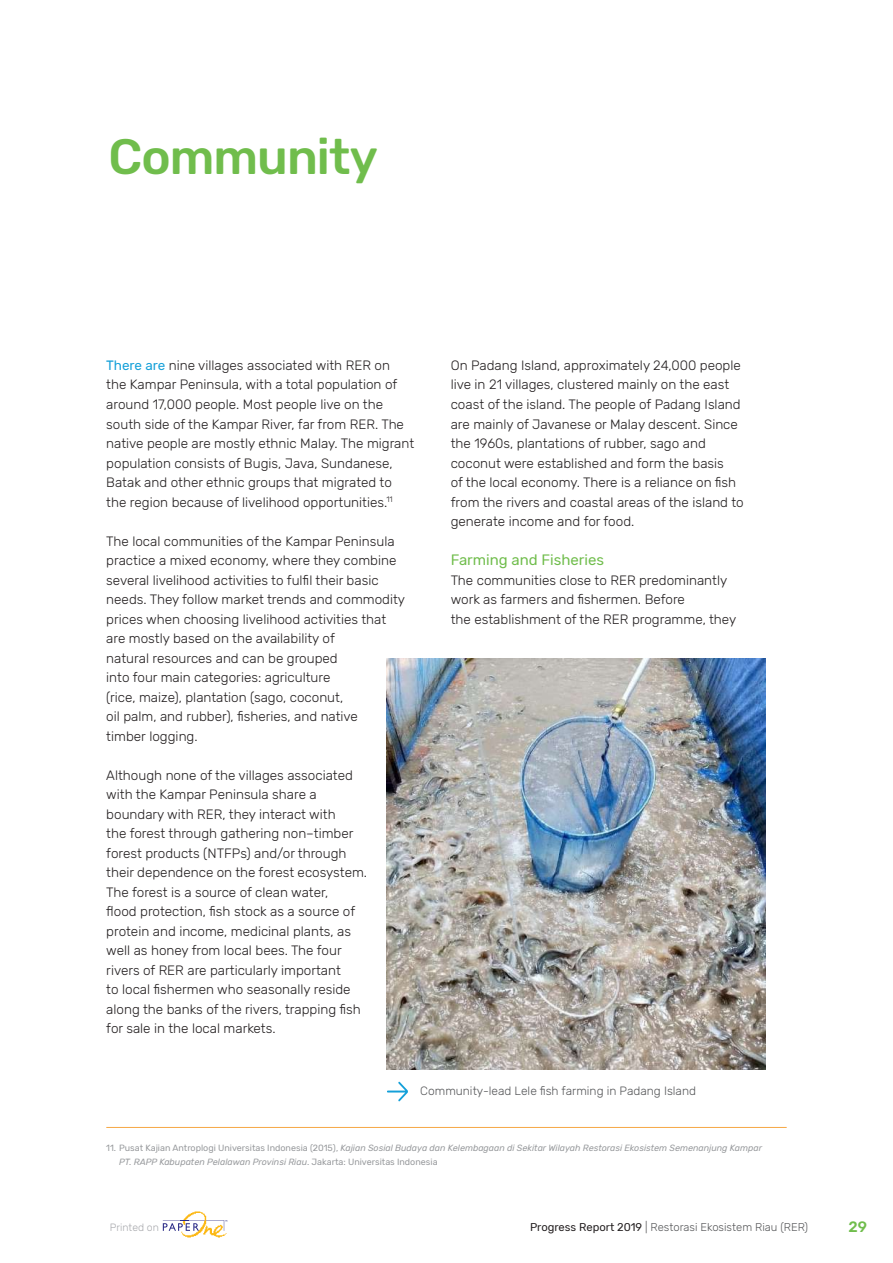
<style>
.page{position:relative;width:893px;height:1263px;background:#fff}
.page>*{position:absolute;margin:0;border:0;box-sizing:border-box;transform-origin:0 0}
.t1{font:500 49.5px "Rubik";letter-spacing:-.02em;color:#70bd4c}
.t2{font:15px "Rubik";color:#70bd4c}
.t3{font:500 15px "Rubik";color:#70bd4c}
.t4{font:300 13.5px/19.5px "Rubik";color:#231f20}
.t5{font:300 12px "Rubik";color:#57585a}
.t6{font:300 11.25px "Rubik";color:#57585a}
.t7{font:300 10.5px "Rubik";color:#a8a9ad}
.t8{font:italic 9px/13.5px "Rubik";color:#97999c}
.s1{font-weight:400;color:#14a0d9}
.s2{font-style:normal}
.s3{font-weight:400;color:#231f20}
</style>
<div class="page">
<svg style="left:387px;top:1082px;width:21px;height:19px"></svg>
<hr style="left:106px;top:1127px;width:681px;height:1px;background:#f6a744">
<img style="left:181px;top:1211px;width:47px;height:27px">
<svg style="left:163px;top:1220px;width:64px;height:11px"></svg>
<img style="left:387px;top:658px;width:378px;height:412px">
<h1 class="t1" style="left:108px;top:128px;width:271px">Community</h1>
<p class="t4" style="left:106px;top:356px;width:309px"><span class="s1">There are</span> nine villages associated with RER on<br>the Kampar Peninsula, with a total population of around 17,000 people. Most people live on the south side of the Kampar River, far from RER. The native people are mostly ethnic Malay. The migrant population consists of Bugis, Java, Sundanese, Batak and other ethnic groups that migrated to the region because of livelihood opportunities.<sup>11</sup></p>
<p class="t4" style="left:106px;top:531px;width:300px">The local communities of the Kampar Peninsula practice a mixed economy, where they combine several livelihood activities to fulfil their basic needs. They follow market trends and commodity prices when choosing livelihood activities that are mostly based on the availability of<br>natural resources and can be grouped<br>into four main categories: agriculture<br>(rice, maize), plantation (sago, coconut,<br>oil palm, and rubber), fisheries, and native<br>timber logging.</p>
<p class="t4" style="left:106px;top:765px;width:262px">Although none of the villages associated with the Kampar Peninsula share a boundary with RER, they interact with<br>the forest through gathering non–timber forest products (NTFPs) and/or through their dependence on the forest ecosystem.<br>The forest is a source of clean water,<br>flood protection, fish stock as a source of protein and income, medicinal plants, as well as honey from local bees. The four rivers of RER are particularly important<br>to local fishermen who seasonally reside along the banks of the rivers, trapping fish for sale in the local markets.</p>
<p class="t4" style="left:451px;top:356px;width:294px">On Padang Island, approximately 24,000 people live in 21 villages, clustered mainly on the east coast of the island. The people of Padang Island are mainly of Javanese or Malay descent. Since the 1960s, plantations of rubber, sago and coconut were established and form the basis<br>of the local economy. There is a reliance on fish from the rivers and coastal areas of the island to generate income and for food.</p>
<p class="t2" style="left:451px;top:551px;width:155px">Farming and Fisheries</p>
<p class="t4" style="left:451px;top:570px;width:287px">The communities close to RER predominantly work as farmers and fishermen. Before<br>the establishment of the RER programme, they</p>
<p class="t5" style="left:420px;top:1084px;width:277px">Community-lead Lele fish farming in Padang Island</p>
<p class="t8" style="left:119px;top:1141px;width:645px;text-indent:-13px"><span class="s2">11. Pusat Kajian Antroplogi Universitas Indonesia (2015),</span> Kajian Sosial Budaya dan Kelembagaan di Sekitar Wilayah Restorasi Ekosistem Semenanjung Kampar<br>PT. RAPP Kabupaten Pelalawan Provinsi Riau<span class="s2">. Jakarta: Universitas Indonesia</span></p>
<p class="t7" style="left:110px;top:1221px;width:51px">Printed on</p>
<p class="t6" style="left:530px;top:1221px;width:280px"><span class="s3">Progress Report 2019</span> | Restorasi Ekosistem Riau (RER)</p>
<p class="t3" style="left:849px;top:1218px;width:20px">29</p>
</div>
